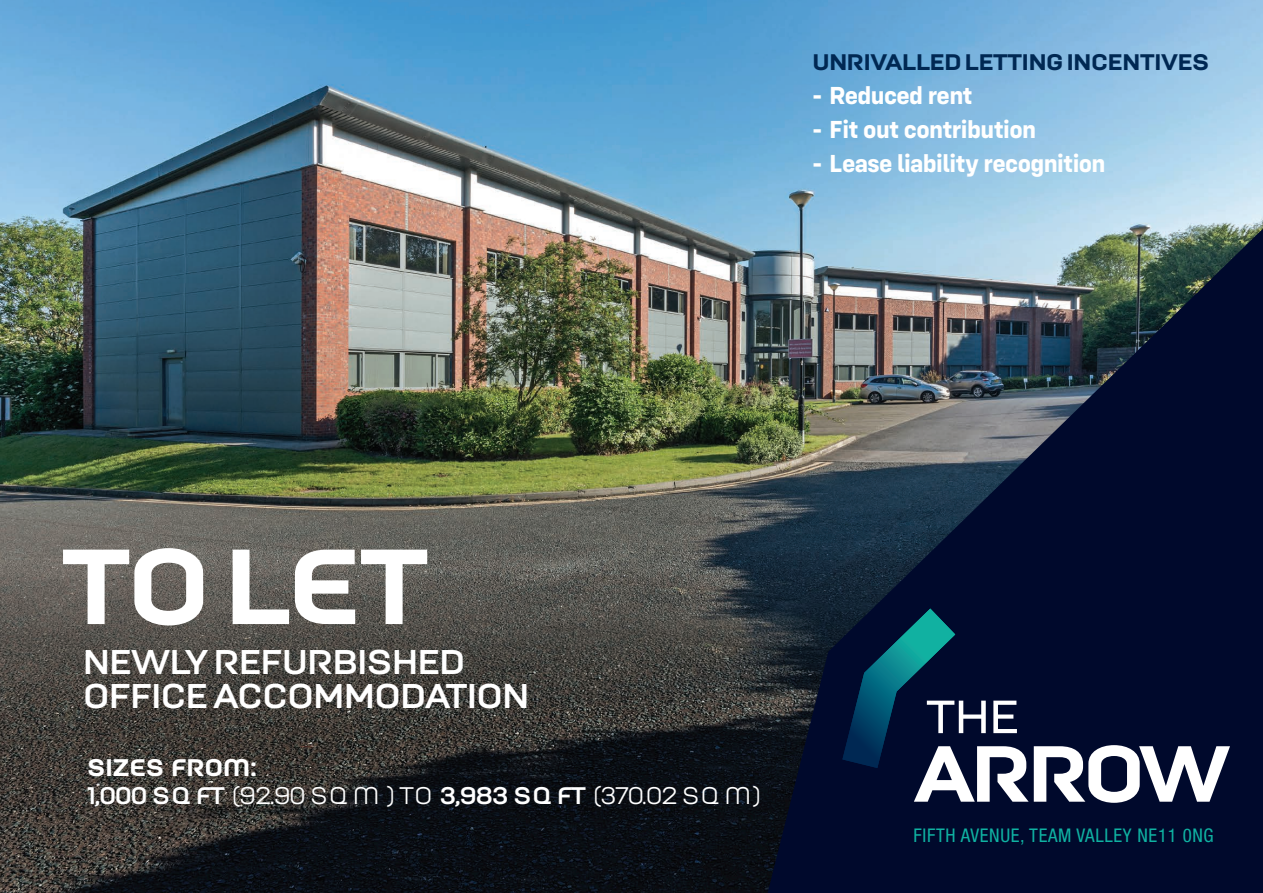
<style>
.page{position:relative;width:1263px;height:893px;background:#fff}
.page>*{position:absolute;margin:0;border:0;box-sizing:border-box;transform-origin:0 0}
.t1{font:900 106.35px "Moderna";color:#fff}
.t2{font:700 34.2px/34.5px "Moderna Unicase";letter-spacing:-.01em;color:#fff}
.t3{font:700 25.5px "Config Alt";letter-spacing:-.025em;color:#fff}
.t4{font:300 24px "Moderna";letter-spacing:-.06em;color:#fff}
.t5{font:900 24px "Moderna";color:#fff}
.t6{font:900 22.5px "Moderna Unicase";letter-spacing:-.01em;color:#002853}
.t7{font:condensed 18.9px "Helvetica Neue";letter-spacing:.035em;color:#0fb2a2}
.s1{font-weight:700}
</style>
<div class="page">
<img style="left:0;top:0;width:1263px;height:893px">
<img style="left:768px;top:229px;width:495px;height:664px">
<svg style="left:842px;top:608px;width:388px;height:195px;background:#22324f"></svg>
<p class="t6" style="left:812px;top:45px;width:398px">UNRIVALLED LETTING INCENTIVES</p>
<p class="t3" style="left:812px;top:80px;width:162px">- Reduced rent</p>
<p class="t3" style="left:812px;top:114px;width:225px">- Fit out contribution</p>
<p class="t3" style="left:812px;top:148px;width:295px">- Lease liability recognition</p>
<p class="t1" style="left:62px;top:504px;width:368px">TO LET</p>
<p class="t2" style="left:83px;top:645px;width:448px">NEWLY REFURBISHED<br>OFFICE ACCOMMODATION</p>
<p class="t5" style="left:87px;top:749px;width:172px">SIZES FROM:</p>
<p class="t4" style="left:87px;top:777px;width:675px"><span class="s1">1,000 SQ FT</span> (92.90 SQ M ) TO <span class="s1">3,983 SQ FT</span> (370.02 SQ M)</p>
<p class="t7" style="left:913px;top:824px;width:302px">FIFTH AVENUE, TEAM VALLEY NE11 0NG</p>
</div>
